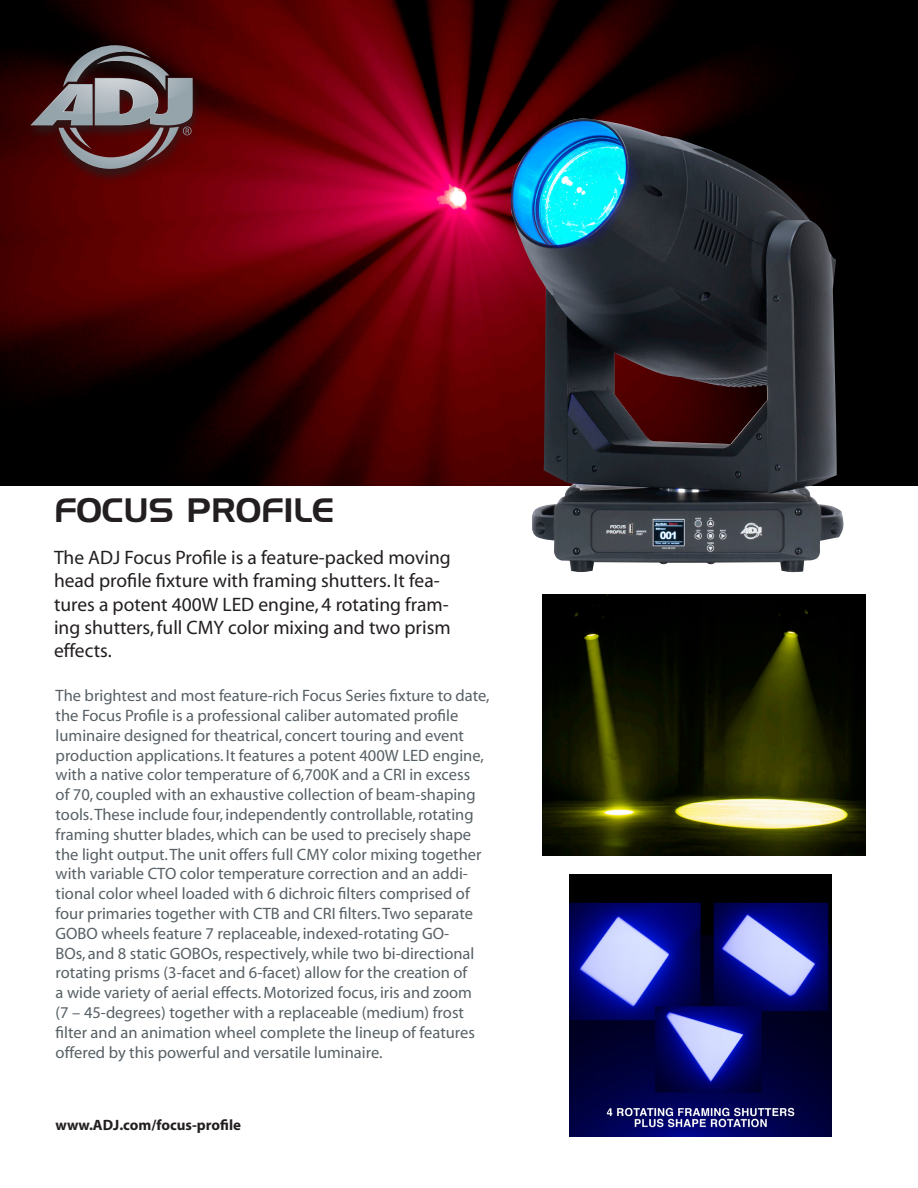
<style>
.page{position:relative;width:918px;height:1188px;background:#fff}
.page>*{position:absolute;margin:0;border:0;box-sizing:border-box;transform-origin:0 0}
.t1{font:33px "Handel Gothic BT";color:#231f20}
.t2{font:19.5px/23.4px "Myriad";color:#231f20}
.t3{font:16.5px/19.8px "Myriad";color:#576065}
.t4{font:700 15px "Myriad";color:#231f20}
</style>
<div class="page">
<img style="left:0;top:0;width:918px;height:486px">
<div style="left:24px;top:44px;width:177px;height:140px;background:#231f20;opacity:.75"></div>
<svg style="left:30px;top:45px;width:163px;height:131px;background:#614447"></svg>
<img style="left:570px;top:875px;width:261px;height:261px">
<img style="left:510px;top:119px;width:334px;height:453px">
<img style="left:543px;top:594px;width:322px;height:261px">
<p class="t1" style="left:54px;top:490px;width:282px">FOCUS PROFILE</p>
<p class="t2" style="left:54px;top:546px;width:398px">The ADJ Focus Profile is a feature-packed moving head profile fixture with framing shutters. It fea&shy;tures a potent 400W LED engine, 4 rotating fram&shy;ing shutters, full CMY color mixing and two prism effects.</p>
<p class="t3" style="left:56px;top:686px;width:435px">The brightest and most feature-rich Focus Series fixture to date, the Focus Profile is a professional caliber automated profile luminaire designed for theatrical, concert touring and event production applications. It features a potent 400W LED engine, with a native color temperature of 6,700K and a CRI in excess<br>of 70, coupled with an exhaustive collection of beam-shaping tools. These include four, independently controllable, rotating framing shutter blades, which can be used to precisely shape the light output. The unit offers full CMY color mixing together with variable CTO color temperature correction and an addi&shy;tional color wheel loaded with 6 dichroic filters comprised of four primaries together with CTB and CRI filters. Two separate GOBO wheels feature 7 replaceable, indexed-rotating GO-<br>BOs, and 8 static GOBOs, respectively, while two bi-directional rotating prisms (3-facet and 6-facet) allow for the creation of<br>a wide variety of aerial effects. Motorized focus, iris and zoom<br>(7 – 45-degrees) together with a replaceable (medium) frost filter and an animation wheel complete the lineup of features offered by this powerful and versatile luminaire.</p>
<p class="t4" style="left:56px;top:1117px;width:187px">www.ADJ.com/focus-profile</p>
</div>
